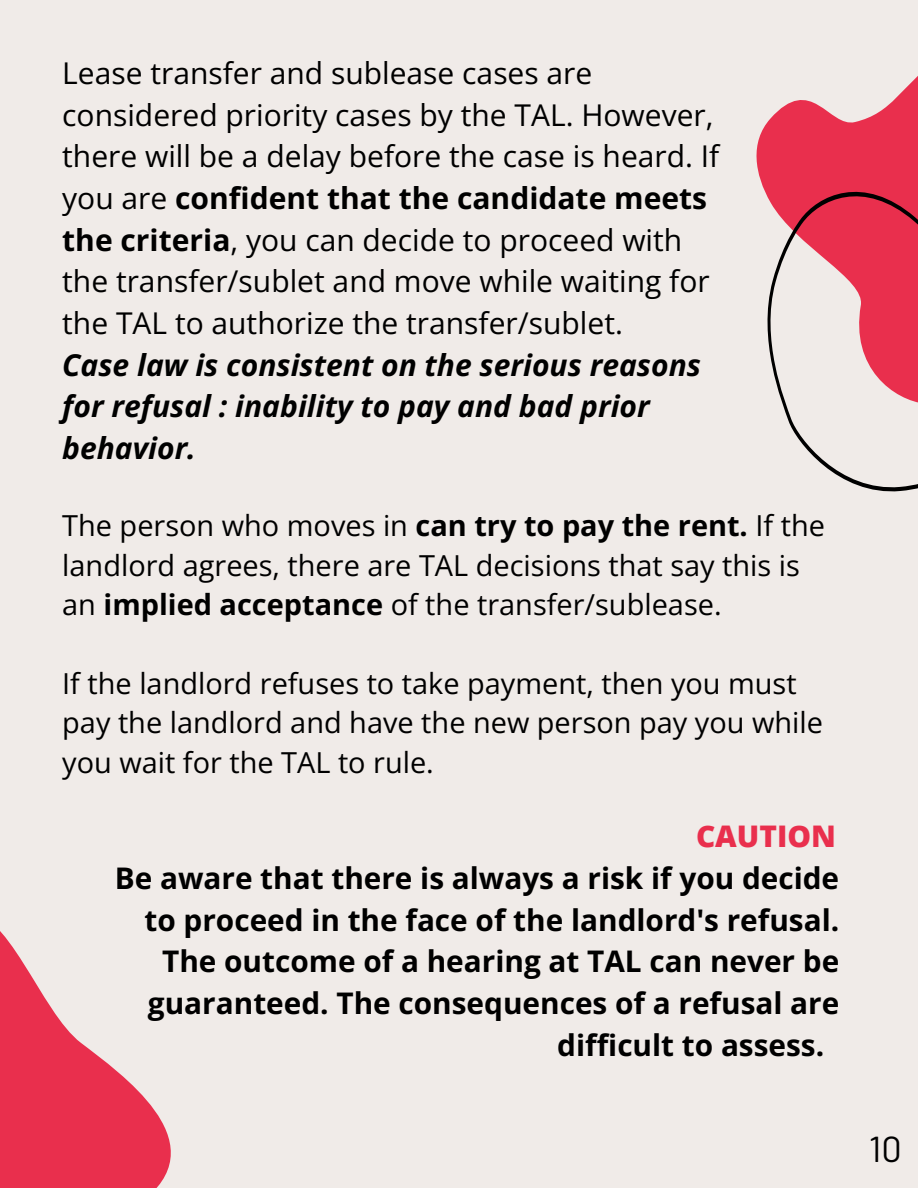
<style>
.page{position:relative;width:918px;height:1188px;background:#f0ebe8}
.page>*{position:absolute;margin:0;border:0;box-sizing:border-box;transform-origin:0 0}
.t1{font:36px "Barlow";color:#000}
.t2{font:30px/41.7px "Open Sans";color:#000}
.t3{font:italic 700 30px/41.7px "Open Sans";color:#000}
.t4{font:700 29.85px "Open Sans";color:#000}
.t5{font:800 29.85px "Open Sans";color:#e92f4d}
.t6{font:28.95px/39.3px "Open Sans";color:#000}
.s1{font-weight:700}
</style>
<div class="page">
<svg style="left:0;top:931px;width:171px;height:257px;fill:#e92f4d"></svg>
<svg style="left:756px;top:76px;width:162px;height:80px;fill:#e92f4d"></svg>
<svg style="left:756px;top:156px;width:162px;height:336px"></svg>
<p class="t2" style="left:62px;top:52px;width:659px">Lease transfer and sublease cases are considered priority cases by the TAL. However, there will be a delay before the case is heard. If you are <span class="s1">confident that the candidate meets the criteria</span>, you can decide to proceed with the transfer/sublet and move while waiting for the TAL to authorize the transfer/sublet.</p>
<p class="t3" style="left:62px;top:343px;width:640px">Case law is consistent on the serious reasons for refusal : inability to pay and bad prior behavior.</p>
<p class="t6" style="left:62px;top:506px;width:764px">The person who moves in <span class="s1">can try to pay the rent.</span> If the landlord agrees, there are TAL decisions that say this is an <span class="s1">implied acceptance</span> of the transfer/sublease.</p>
<p class="t6" style="left:62px;top:663px;width:762px">If the landlord refuses to take payment, then you must pay the landlord and have the new person pay you while you wait for the TAL to rule.</p>
<p class="t5" style="left:696px;top:815px;width:141px">CAUTION</p>
<p class="t4" style="left:115px;top:857px;width:726px">Be aware that there is always a risk if you decide</p>
<p class="t4" style="left:145px;top:899px;width:696px">to proceed in the face of the landlord's refusal.</p>
<p class="t4" style="left:162px;top:940px;width:679px">The outcome of a hearing at TAL can never be</p>
<p class="t4" style="left:148px;top:982px;width:693px">guaranteed. The consequences of a refusal are</p>
<p class="t4" style="left:557px;top:1024px;width:268px">difficult to assess.</p>
<p class="t1" style="left:869px;top:1126px;width:34px">10</p>
</div>
